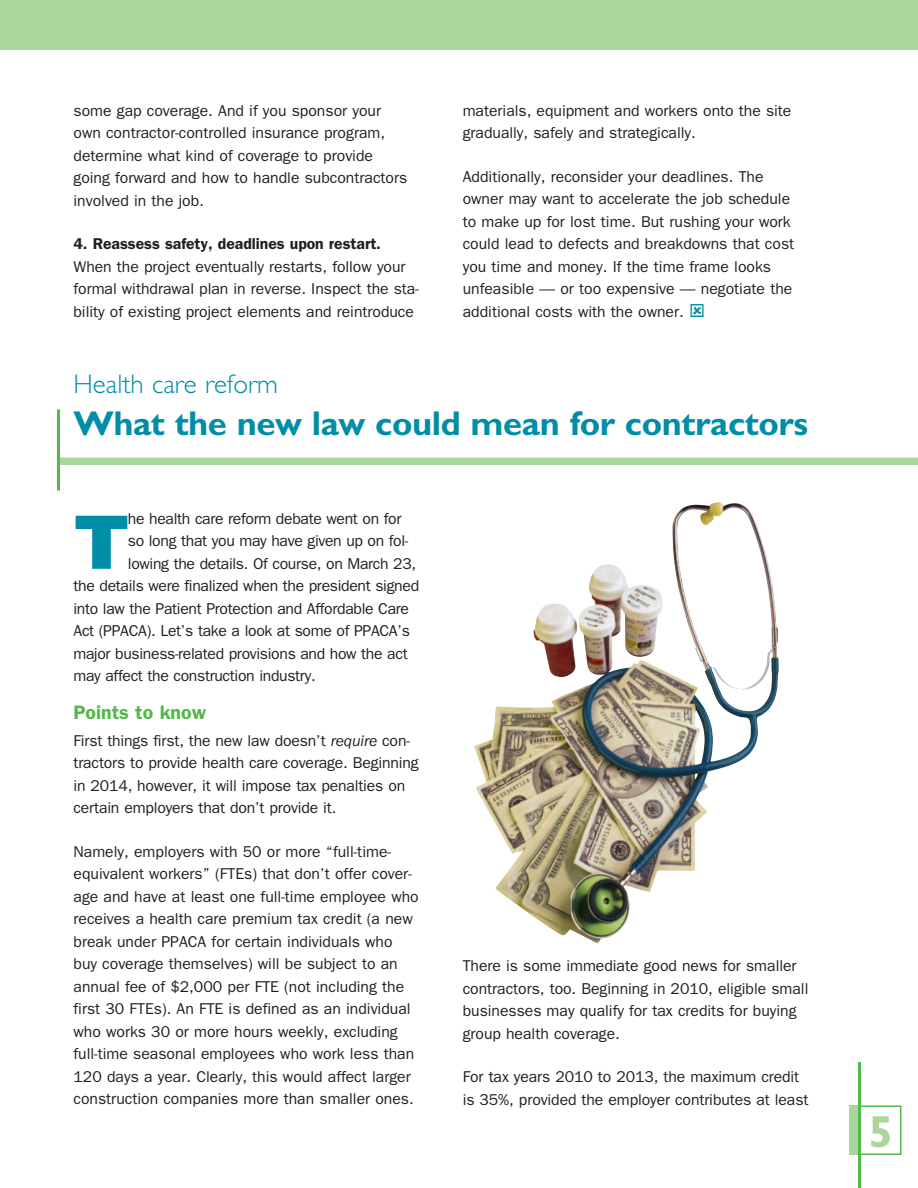
<style>
.page{position:relative;width:918px;height:1188px;background:#fff}
.page>*{position:absolute;margin:0;border:0;box-sizing:border-box;transform-origin:0 0}
.intro_paragraph{font:800 77.85px "Gill Sans Std";color:#008da8}
.t1{font:700 45px "Gill Sans Std";color:#abd69b}
.head{font:700 34.5px "Gill Sans Std";letter-spacing:-.01em;color:#008da8}
.Kicker{font:300 27px "Gill Sans Std";color:#008da8}
.subhead{font:600 19.5px "ITC Franklin Gothic Std";color:#51b948}
.body{font:15.75px/22.5px "ITC Franklin Gothic Std";color:#231f20}
.intro_paragraph-2{font:15.75px "ITC Franklin Gothic Std";letter-spacing:-.02em;color:#231f20}
.s1{font-weight:600}
.s2{font-style:italic}
</style>
<div class="page">
<div style="left:0;top:0;width:918px;height:50px;background:#abd69b"></div>
<div style="left:849px;top:1106px;width:11px;height:49px;background:#abd69b"></div>
<div style="left:858px;top:1106px;width:44px;height:49px;border:2px solid #51b948"></div>
<hr style="left:858px;top:1062px;width:3px;height:126px;background:#51b948">
<div style="left:58px;top:458px;width:860px;height:7px;background:#abd69b"></div>
<hr style="left:57px;top:410px;width:3px;height:80px;background:#51b948">
<img style="left:474px;top:502px;width:305px;height:441px">
<img style="left:589px;top:504px;width:163px;height:258px">
<p class="body" style="left:74px;top:99px;width:335px">some gap coverage. And if you sponsor your own contractor-controlled insurance program, determine what kind of coverage to provide going forward and how to handle subcontractors involved in the job.</p>
<p class="body" style="left:74px;top:233px;width:347px"><span class="s1">4. Reassess safety, deadlines upon restart.<br></span>When the project eventually restarts, follow your formal withdrawal plan in reverse. Inspect the sta&shy;bility of existing project elements and reintroduce</p>
<p class="body" style="left:463px;top:99px;width:330px">materials, equipment and workers onto the site gradually, safely and strategically.</p>
<p class="body" style="left:463px;top:165px;width:333px">Additionally, reconsider your deadlines. The owner may want to accelerate the job schedule to make up for lost time. But rushing your work could lead to defects and breakdowns that cost you time and money. If the time frame looks unfeasible — or too expensive — negotiate the additional costs with the owner.</p>
<p class="Kicker" style="left:74px;top:369px;width:206px">Health care reform</p>
<p class="head" style="left:74px;top:403px;width:736px">What the new law could mean for contractors</p>
<p class="intro_paragraph" style="left:74px;top:497px;width:57px">T</p>
<p class="intro_paragraph-2" style="left:128px;top:509px;width:275px">he health care reform debate went on for</p>
<p class="intro_paragraph-2" style="left:128px;top:532px;width:282px">so long that you may have given up on fol-</p>
<p class="intro_paragraph-2" style="left:128px;top:554px;width:290px">lowing the details. Of course, on March 23,</p>
<p class="intro_paragraph-2" style="left:74px;top:577px;width:347px">the details were finalized when the president signed</p>
<p class="intro_paragraph-2" style="left:74px;top:599px;width:337px">into law the Patient Protection and Affordable Care</p>
<p class="intro_paragraph-2" style="left:74px;top:622px;width:338px">Act (PPACA). Let’s take a look at some of PPACA’s</p>
<p class="intro_paragraph-2" style="left:74px;top:644px;width:336px">major business-related provisions and how the act</p>
<p class="intro_paragraph-2" style="left:74px;top:667px;width:244px">may affect the construction industry.</p>
<p class="subhead" style="left:74px;top:701px;width:134px">Points to know</p>
<p class="body" style="left:74px;top:729px;width:347px">First things first, the new law doesn’t <span class="s2">require</span> con&shy;tractors to provide health care coverage. Beginning in 2014, however, it will impose tax penalties on certain employers that don’t provide it.</p>
<p class="body" style="left:74px;top:840px;width:347px">Namely, employers with 50 or more “full-time&shy;equivalent workers” (FTEs) that don’t offer cover&shy;age and have at least one full-time employee who receives a health care premium tax credit (a new break under PPACA for certain individuals who buy coverage themselves) will be subject to an annual fee of $2,000 per FTE (not including the first 30 FTEs). An FTE is defined as an individual who works 30 or more hours weekly, excluding full-time seasonal employees who work less than 120 days a year. Clearly, this would affect larger construction companies more than smaller ones.</p>
<p class="body" style="left:463px;top:955px;width:347px">There is some immediate good news for smaller contractors, too. Beginning in 2010, eligible small businesses may qualify for tax credits for buying group health coverage.</p>
<p class="body" style="left:463px;top:1066px;width:347px">For tax years 2010 to 2013, the maximum credit is 35%, provided the employer contributes at least</p>
<p class="t1" style="left:868px;top:1105px;width:26px">5</p>
</div>
